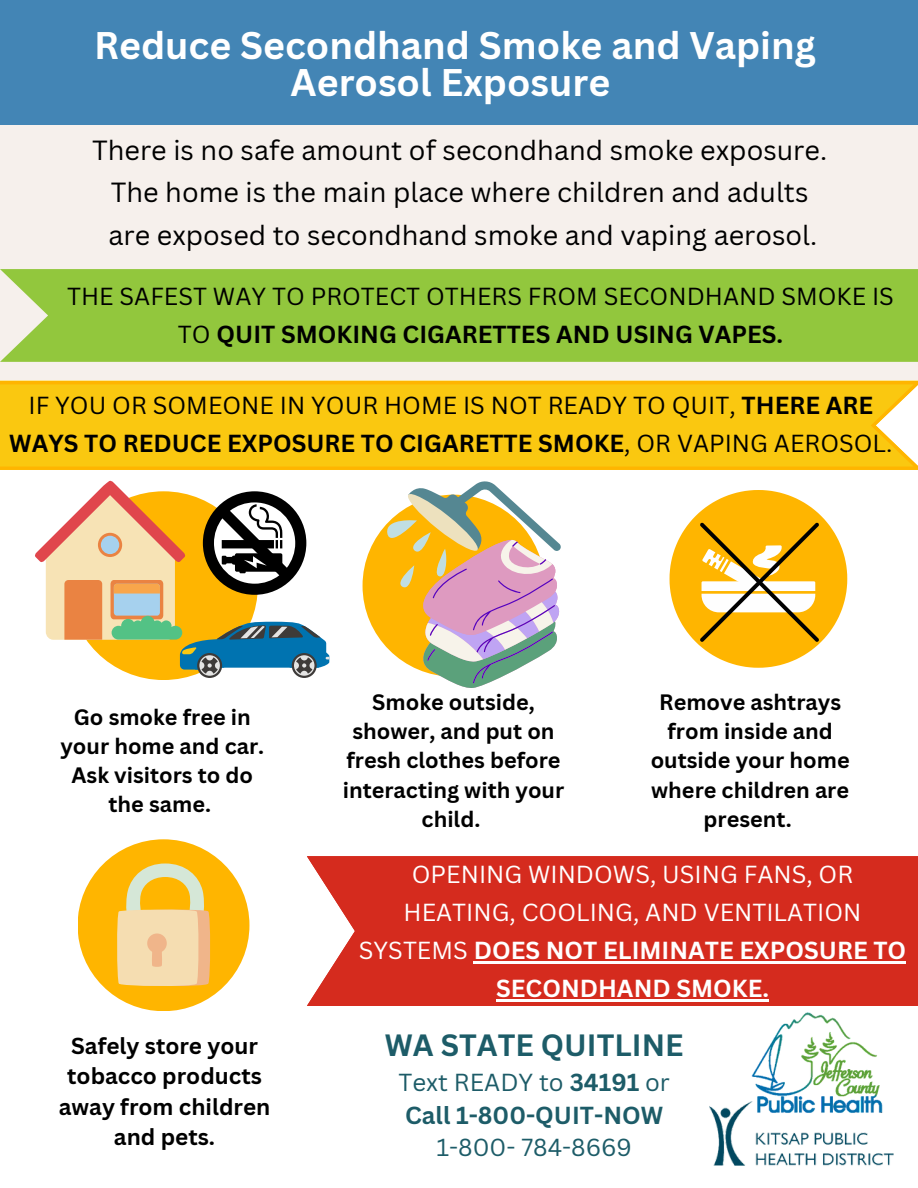
<style>
.page{position:relative;width:918px;height:1188px;background:#f6f0ec}
.page>*{position:absolute;margin:0;border:0;box-sizing:border-box;transform-origin:0 0}
.t1{font:700 37.5px/37.2px "Canva Sans";color:#fff;text-align:center}
.t2{font:700 30px "Canva Sans";color:#1d5c68}
.t3{font:27px "Canva Sans";color:#000}
.t4{font:24px/38.2px "Canva Sans";color:#000;text-align:center}
.t5{font:24px/38.2px "Canva Sans";color:#fff;text-align:center}
.t6{font:24px "Canva Sans";color:#1d5c68}
.t7{font:700 24px "Canva Sans";color:#1d5c68}
.t8{font:700 22.5px/30.3px "Canva Sans";color:#000;text-align:center}
.t9{font:700 21.75px/29.2px "Canva Sans";color:#000;text-align:center}
.s1{font-weight:700}
</style>
<div class="page">
<div style="left:0;top:823px;width:918px;height:365px;background:#fff"></div>
<div style="left:0;top:381px;width:918px;height:625px;background:#fff"></div>
<div style="left:363px;top:495px;width:182px;height:182px;background:#ffb500;border-radius:50%"></div>
<div style="left:78px;top:839px;width:171px;height:172px;background:#ffb500;border-radius:50%"></div>
<svg style="left:385px;top:481px;width:176px;height:207px"></svg>
<svg style="left:670px;top:490px;width:177px;height:178px"></svg>
<svg style="left:117px;top:863px;width:93px;height:123px"></svg>
<svg style="left:0;top:381px;width:918px;height:89px;background:#fac713"></svg>
<div style="left:307px;top:856px;width:611px;height:150px;background:#d52b1e"></div>
<div style="left:0;top:0;width:918px;height:125px;background:#4385b5"></div>
<div style="left:0;top:269px;width:918px;height:93px;background:#92c73d"></div>
<img style="left:751px;top:1012px;width:129px;height:89px">
<img style="left:710px;top:1101px;width:183px;height:65px">
<svg style="left:35px;top:480px;width:294px;height:198px"></svg>
<hr style="left:474px;top:961px;width:432px;height:3px;background:#fff">
<hr style="left:496px;top:1000px;width:273px;height:2px;background:#fff">
<p class="t1" style="left:94px;top:26px;width:723px">Reduce Secondhand Smoke and Vaping<br>Aerosol Exposure</p>
<p class="t3" style="left:92px;top:131px;width:737px">There is no safe amount of secondhand smoke exposure.</p>
<p class="t3" style="left:111px;top:174px;width:699px">The home is the main place where children and adults</p>
<p class="t3" style="left:108px;top:216px;width:710px">are exposed to secondhand smoke and vaping aerosol.</p>
<p class="t4" style="left:67px;top:276px;width:828px">THE SAFEST WAY TO PROTECT OTHERS FROM SECONDHAND SMOKE IS<br>TO <span class="s1">QUIT SMOKING CIGARETTES AND USING VAPES.</span></p>
<p class="t4" style="left:9px;top:386px;width:885px">IF YOU OR SOMEONE IN YOUR HOME IS NOT READY TO QUIT, <span class="s1">THERE ARE<br>WAYS TO REDUCE EXPOSURE TO CIGARETTE SMOKE</span>, OR VAPING AEROSOL.</p>
<p class="t9" style="left:60px;top:701px;width:205px">Go smoke free in your home and car.<br>Ask visitors to do the same.</p>
<p class="t8" style="left:59px;top:1030px;width:213px">Safely store your tobacco products away from children and pets.</p>
<p class="t9" style="left:343px;top:687px;width:223px">Smoke outside, shower, and put on fresh clothes before interacting with your child.</p>
<p class="t9" style="left:651px;top:687px;width:201px">Remove ashtrays from inside and outside your home where children are present.</p>
<p class="t5" style="left:359px;top:854px;width:549px">OPENING WINDOWS, USING FANS, OR<br>HEATING, COOLING, AND VENTILATION<br>SYSTEMS <span class="s1">DOES NOT ELIMINATE EXPOSURE TO<br>SECONDHAND SMOKE.</span></p>
<p class="t2" style="left:385px;top:1024px;width:300px">WA STATE QUITLINE</p>
<p class="t6" style="left:398px;top:1065px;width:273px">Text READY to <span class="s1">34191</span> or</p>
<p class="t7" style="left:405px;top:1098px;width:260px">Call 1-800-QUIT-NOW</p>
<p class="t6" style="left:436px;top:1131px;width:197px">1-800- 784-8669</p>
</div>
